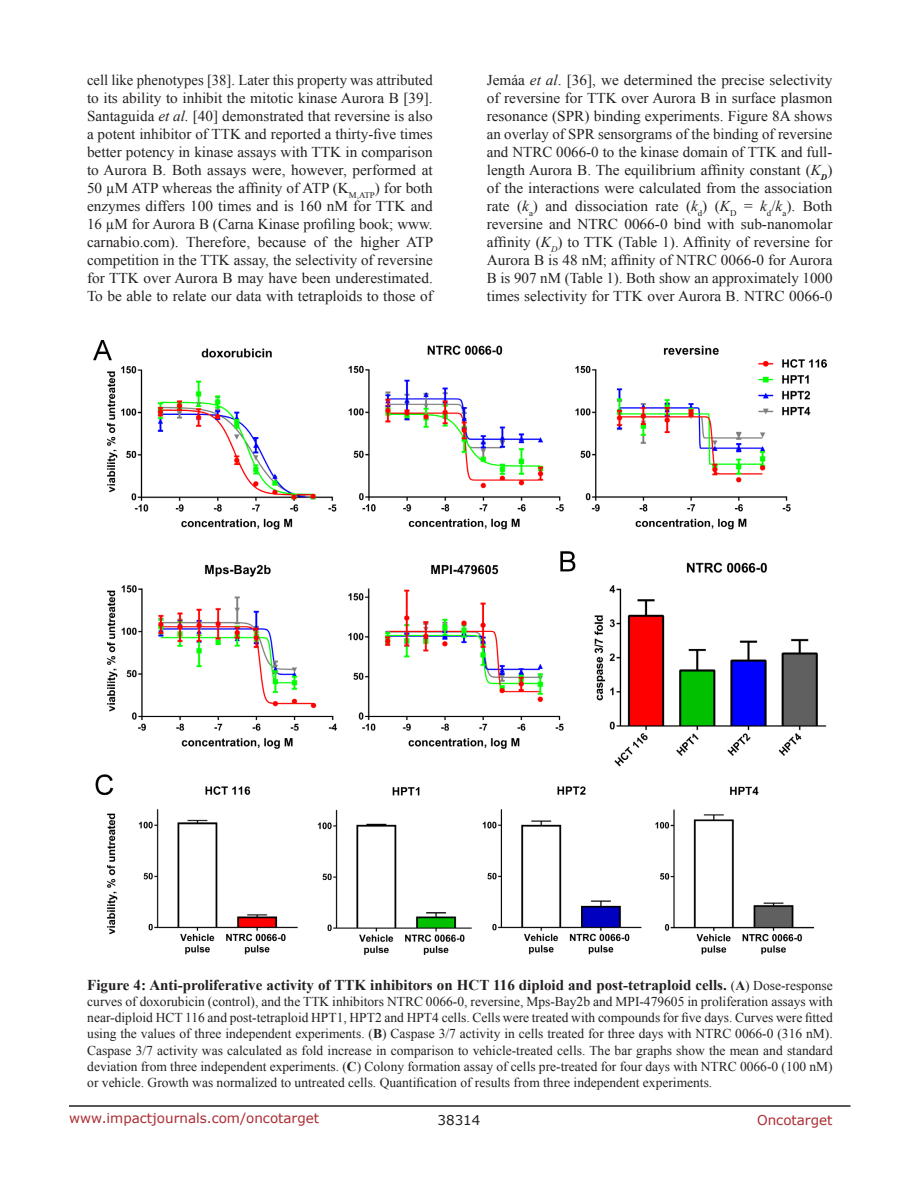
<style>
.page{position:relative;width:918px;height:1188px;background:#fff}
.page>*{position:absolute;margin:0;border:0;box-sizing:border-box;transform-origin:0 0}
.BodyText{font:15px/18px "Times New Roman";color:#231f20;text-align:justify}
.FigureText{font:700 15px "Times New Roman";color:#231f20}
.FigureText-2{font:13.5px/16.2px "Times New Roman";color:#231f20;text-align:justify}
.t1{font:13.5px "Verdana";color:#ac2b31}
.t2{font:13.5px "Verdana";color:#231f20}
.s1{font-style:italic}
.s2{font-weight:400;font-size:13.5px}
.s3{font-size:13.5px}
.s4{font-weight:700}
</style>
<div class="page">
<hr style="left:69px;top:1105px;width:781px;height:2px;background:#231f20">
<img style="left:94px;top:340px;width:732px;height:615px">
<p class="BodyText" style="left:87px;top:71px;width:348px">cell like phenotypes [38]. Later this property was attributed to its ability to inhibit the mitotic kinase Aurora B [39].<br>Santaguida <span class="s1">et al.</span> [40] demonstrated that reversine is also a potent inhibitor of TTK and reported a thirty-five times better potency in kinase assays with TTK in comparison to Aurora B. Both assays were, however, performed at 50 µM ATP whereas the affinity of ATP (K<sub>M,ATP</sub>) for both enzymes differs 100 times and is 160 nM for TTK and 16 µM for Aurora B (Carna Kinase profiling book; www. carnabio.com). Therefore, because of the higher ATP competition in the TTK assay, the selectivity of reversine for TTK over Aurora B may have been underestimated.<br>To be able to relate our data with tetraploids to those of</p>
<p class="BodyText" style="left:487px;top:71px;width:347px">Jemáa <span class="s1">et al</span>. [36], we determined the precise selectivity of reversine for TTK over Aurora B in surface plasmon resonance (SPR) binding experiments. Figure 8A shows an overlay of SPR sensorgrams of the binding of reversine and NTRC 0066-0 to the kinase domain of TTK and full&shy;length Aurora B. The equilibrium affinity constant (<span class="s1">K</span><sub>D</sub>) of the interactions were calculated from the association rate (<span class="s1">k</span><sub>a</sub>) and dissociation rate (<span class="s1">k</span><sub>d</sub>) (<span class="s1">K</span><sub>D</sub> = <span class="s1">k</span><sub>d</sub>/<span class="s1">k</span><sub>a</sub>). Both reversine and NTRC 0066-0 bind with sub-nanomolar affinity (<span class="s1">K</span><sub>D</sub>) to TTK (Table 1). Affinity of reversine for Aurora B is 48 nM; affinity of NTRC 0066-0 for Aurora B is 907 nM (Table 1). Both show an approximately 1000 times selectivity for TTK over Aurora B. NTRC 0066-0</p>
<p class="FigureText" style="left:87px;top:974px;width:747px">Figure 4: Anti-proliferative activity of TTK inhibitors on HCT 116 diploid and post-tetraploid cells. <span class="s2">(</span><span class="s3">A</span><span class="s2">) Dose-response</span></p>
<p class="FigureText-2" style="left:87px;top:993px;width:747px">curves of doxorubicin (control), and the TTK inhibitors NTRC 0066-0, reversine, Mps-Bay2b and MPI-479605 in proliferation assays with near-diploid HCT 116 and post-tetraploid HPT1, HPT2 and HPT4 cells. Cells were treated with compounds for five days. Curves were fitted using the values of three independent experiments. (<span class="s4">B</span>) Caspase 3/7 activity in cells treated for three days with NTRC 0066-0 (316 nM).<br>Caspase 3/7 activity was calculated as fold increase in comparison to vehicle-treated cells. The bar graphs show the mean and standard deviation from three independent experiments. (<span class="s4">C</span>) Colony formation assay of cells pre-treated for four days with NTRC 0066-0 (100 nM) or vehicle. Growth was normalized to untreated cells. Quantification of results from three independent experiments.</p>
<p class="t1" style="left:69px;top:1109px;width:252px">www.impactjournals.com/oncotarget</p>
<p class="t2" style="left:438px;top:1111px;width:44px">38314</p>
<p class="t1" style="left:757px;top:1111px;width:77px">Oncotarget</p>
</div>
